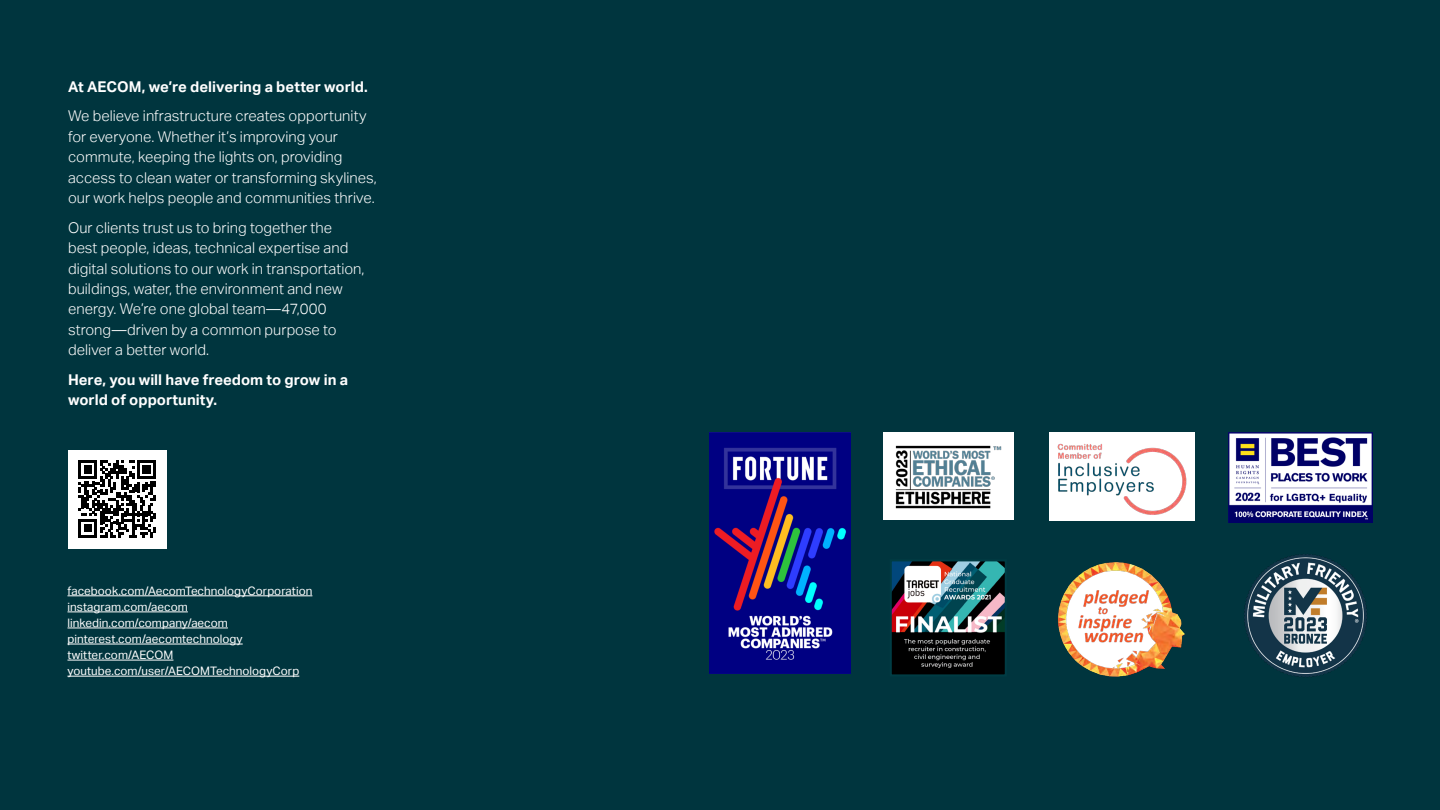
<style>
.page{position:relative;width:1440px;height:810px;background:#00353e}
.page>*{position:absolute;margin:0;border:0;box-sizing:border-box;transform-origin:0 0}
.t1{font:300 14.85px/20.4px "AECOM Sans";color:#fff}
.t2{font:700 14.85px/20.4px "AECOM Sans";color:#fff}
.t3{font:11.7px/16px "AECOM Sans";color:#fff}
</style>
<div class="page">
<hr style="left:68px;top:595px;width:244px;height:1px;background:#fff">
<hr style="left:68px;top:611px;width:120px;height:1px;background:#fff">
<hr style="left:68px;top:628px;width:160px;height:1px;background:#fff">
<hr style="left:68px;top:644px;width:175px;height:1px;background:#fff">
<hr style="left:68px;top:660px;width:105px;height:1px;background:#fff">
<hr style="left:68px;top:676px;width:231px;height:1px;background:#fff">
<div style="left:68px;top:450px;width:98px;height:98px;background:#fff"></div>
<svg style="left:79px;top:460px;width:77px;height:78px"></svg>
<img style="left:893px;top:562px;width:111px;height:111px">
<div style="left:890px;top:559px;width:117px;height:117px;border:2px solid #003c44"></div>
<div style="left:1049px;top:432px;width:146px;height:89px;background:#fff"></div>
<img style="left:1057px;top:443px;width:130px;height:72px">
<img style="left:1057px;top:562px;width:128px;height:115px">
<img style="left:1244px;top:554px;width:123px;height:123px">
<img style="left:709px;top:432px;width:141px;height:241px">
<img style="left:1228px;top:432px;width:144px;height:90px">
<div style="left:883px;top:432px;width:130px;height:88px;background:#fff"></div>
<img style="left:895px;top:445px;width:107px;height:64px">
<p class="t2" style="left:68px;top:76px;width:301px">At AECOM, we’re delivering a better world.</p>
<p class="t1" style="left:68px;top:106px;width:310px">We believe infrastructure creates opportunity for everyone. Whether it’s improving your commute, keeping the lights on, providing access to clean water or transforming skylines, our work helps people and communities thrive.</p>
<p class="t1" style="left:68px;top:217px;width:298px">Our clients trust us to bring together the best people, ideas, technical expertise and digital solutions to our work in transportation, buildings, water, the environment and new energy. We’re one global team—47,000 strong—driven by a common purpose to deliver a better world.</p>
<p class="t2" style="left:68px;top:370px;width:282px">Here, you will have freedom to grow in a world of opportunity.</p>
<p class="t3" style="left:68px;top:583px;width:246px">facebook.com/AecomTechnologyCorporation instagram.com/aecom linkedin.com/company/aecom pinterest.com/aecomtechnology twitter.com/AECOM youtube.com/user/AECOMTechnologyCorp</p>
</div>
